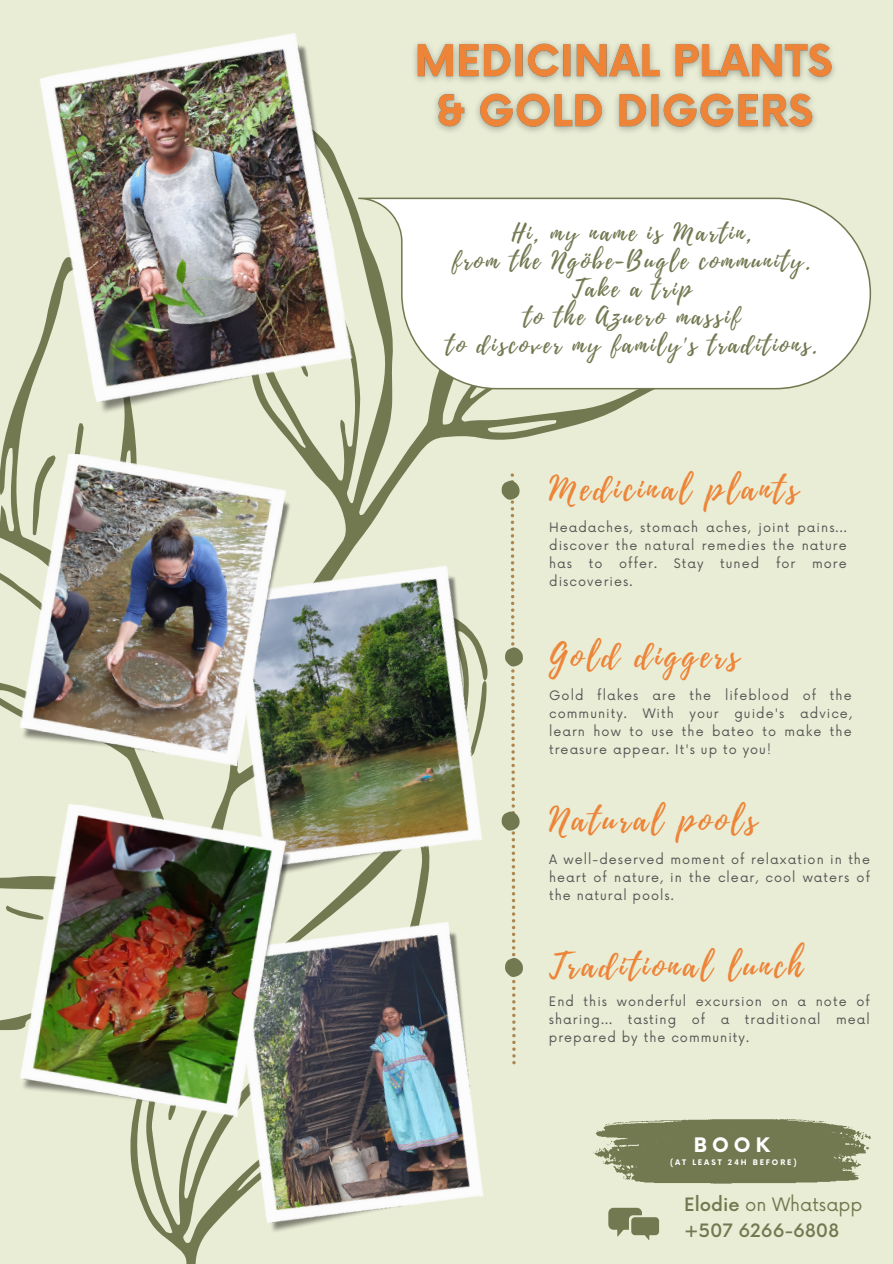
<style>
.page{position:relative;width:893px;height:1264px;background:#fff}
.page>*{position:absolute;margin:0;border:0;box-sizing:border-box;transform-origin:0 0}
.t1{font:33px "Playlist Script";letter-spacing:.1em;color:#ed8438}
.t2{font:24px "Playlist Script";letter-spacing:.1em;color:#727951}
.t3{font:700 19.5px "Now";color:#fff}
.t4{font:18px "Now";color:#727951}
.t5{font:500 18px "Now";color:#727951}
.t6{font:12.75px/18px "Now";letter-spacing:.08em;color:#545454;text-align:justify}
.t7{font:700 7.5px "Now";letter-spacing:.255em;color:#fff}
.s1{font-weight:500}
</style>
<div class="page">
<div style="left:0;top:0;width:892px;height:1263px;background:#e9edd5"></div>
<svg style="left:284px;top:197px;width:499px;height:341px"></svg>
<svg style="left:0;top:1016px;width:198px;height:247px"></svg>
<svg style="left:0;top:435px;width:158px;height:454px"></svg>
<svg style="left:167px;top:1118px;width:30px;height:7px"></svg>
<svg style="left:6px;top:905px;width:13px;height:11px"></svg>
<svg style="left:0;top:557px;width:19px;height:165px"></svg>
<svg style="left:608px;top:1207px;width:51px;height:33px"></svg>
<svg style="left:593px;top:1119px;width:277px;height:64px;background:#848b66"></svg>
<svg style="left:401px;top:198px;width:470px;height:191px;background:#fafbf8"></svg>
<img style="left:414px;top:42px;width:421px;height:40px">
<img style="left:435px;top:92px;width:381px;height:40px">
<svg style="left:501px;top:473px;width:22px;height:65px"></svg>
<img style="left:197px;top:538px;width:326px;height:712px">
<img style="left:19px;top:452px;width:275px;height:316px">
<img style="left:5px;top:33px;width:396px;height:402px">
<img style="left:243px;top:933px;width:227px;height:279px">
<img style="left:19px;top:802px;width:275px;height:316px">
<p class="t2" style="left:512px;top:215px;width:241px">Hi, my name is Martin,</p>
<p class="t2" style="left:453px;top:243px;width:359px">from the Ngöbe-Bugle community.</p>
<p class="t2" style="left:572px;top:271px;width:121px">Take a trip</p>
<p class="t2" style="left:523px;top:299px;width:218px">to the Azuero massif</p>
<p class="t2" style="left:446px;top:327px;width:372px">to discover my family's traditions.</p>
<p class="t1" style="left:549px;top:465px;width:250px">Medicinal plants</p>
<p class="t6" style="left:549px;top:519px;width:299px">Headaches, stomach aches, joint pains... discover the natural remedies the nature has</p>
<p class="t6" style="left:588px;top:555px;width:15px">to</p>
<p class="t6" style="left:619px;top:555px;width:39px">offer.</p>
<p class="t6" style="left:673px;top:555px;width:31px">Stay</p>
<p class="t6" style="left:720px;top:555px;width:41px">tuned</p>
<p class="t6" style="left:776px;top:555px;width:21px">for</p>
<p class="t6" style="left:812px;top:555px;width:36px">more</p>
<p class="t6" style="left:549px;top:573px;width:85px">discoveries.</p>
<p class="t1" style="left:549px;top:632px;width:191px">Gold diggers</p>
<p class="t6" style="left:549px;top:687px;width:304px">Gold flakes are the lifeblood of the community. With your guide's advice, learn how to use the bateo to make the treasure appear. It's up to you!</p>
<p class="t1" style="left:549px;top:796px;width:209px">Natural pools</p>
<p class="t6" style="left:549px;top:851px;width:322px">A well-deserved moment of relaxation in the heart of nature, in the clear, cool waters of the natural pools.</p>
<p class="t1" style="left:549px;top:942px;width:255px">Traditional lunch</p>
<p class="t6" style="left:549px;top:993px;width:322px">End this wonderful excursion on a note of sharing... tasting of a traditional meal prepared by the community.</p>
<p class="t3" style="left:693px;top:1133px;width:78px">BOOK</p>
<p class="t7" style="left:670px;top:1158px;width:128px">(AT LEAST 24H BEFORE)</p>
<p class="t4" style="left:684px;top:1194px;width:180px"><span class="s1">Elodie</span> on Whatsapp</p>
<p class="t5" style="left:684px;top:1220px;width:156px">+507 6266-6808</p>
</div>
